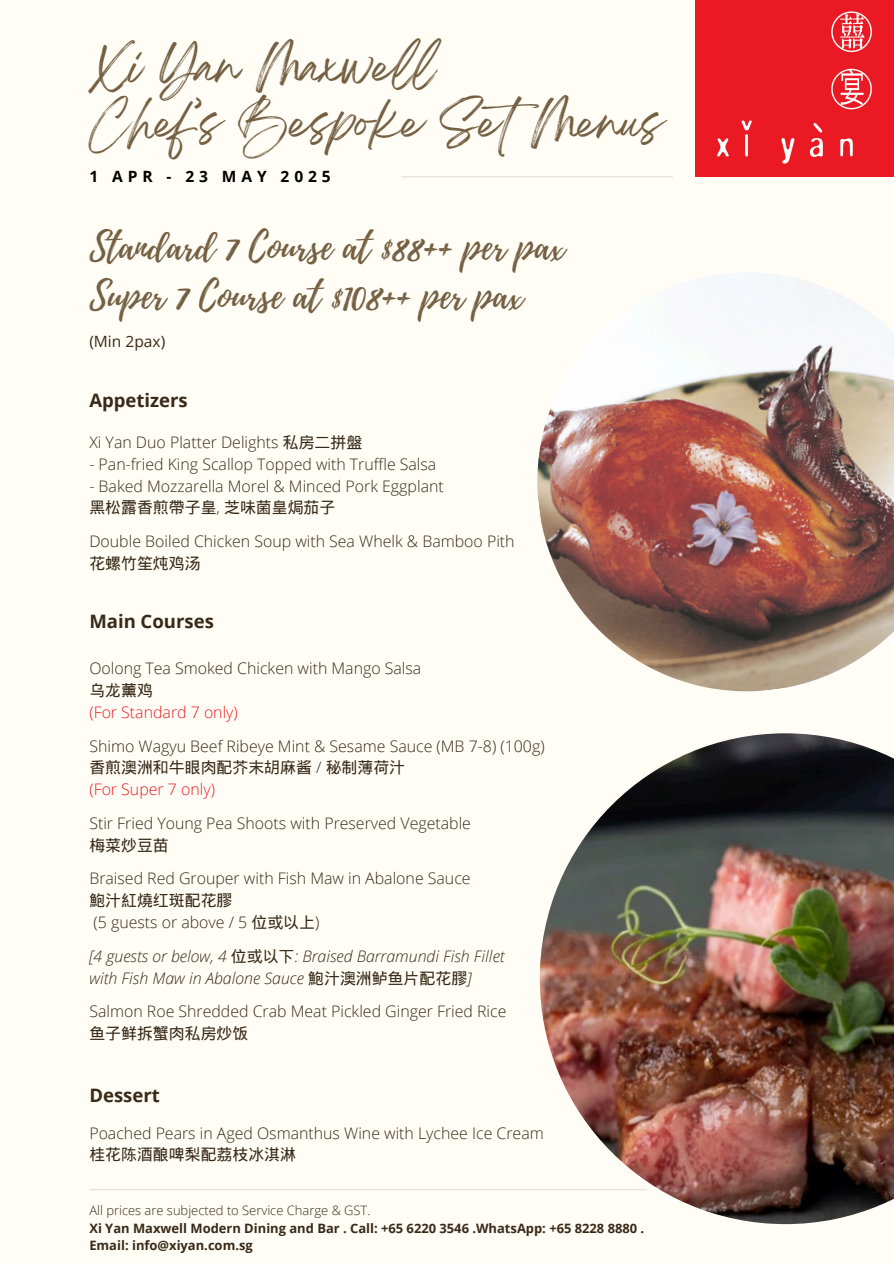
<style>
.page{position:relative;width:894px;height:1264px;background:#fff}
.page>*{position:absolute;margin:0;border:0;box-sizing:border-box;transform-origin:0 0}
.t1{font:40.8px/56.2px "Breathing";color:#756043}
.t2{font:37.05px "Playlist Script";color:#756043}
.t3{font:700 18.45px "Open Sans";color:#382918}
.t4{font:300 15.9px/21.8px "Open Sans";color:#382918}
.t5{font:italic 300 15.9px/21.8px "Open Sans";color:#382918}
.t6{font:700 15.6px "Open Sans";letter-spacing:.315em;color:#000}
.t7{font:15.6px "Open Sans";color:#382918}
.t8{font:700 12.9px/17.2px "Open Sans";color:#382918}
.t9{font:300 12.9px "Open Sans";color:#382918}
.s1{font-family:"Wen Quan Yi Micro Hei";font-weight:400}
.s2{color:#ea1c24}
.s3{font-family:"Wen Quan Yi Micro Hei";font-weight:400;font-style:normal}
</style>
<div class="page">
<div style="left:0;top:0;width:893px;height:1263px;background:#fffdf5"></div>
<hr style="left:401px;top:176px;width:271px;height:1px;background:#e2ddd0">
<img style="left:537px;top:273px;width:356px;height:419px">
<hr style="left:89px;top:1189px;width:557px;height:1px;background:#e2ddd0">
<img style="left:695px;top:0;width:198px;height:177px">
<img style="left:539px;top:733px;width:354px;height:491px">
<h4 class="t1" style="left:89px;top:50px;width:576px">Xi Yan Maxwell<br>Chef’s Bespoke SetMenus</h4>
<h4 class="t6" style="left:89px;top:165px;width:243px">1 APR - 23 MAY 2025</h4>
<h4 class="t2" style="left:89px;top:220px;width:477px">Standard 7 Course at $88++ per pax</h4>
<p class="t2" style="left:89px;top:269px;width:435px">Super 7 Course at $108++ per pax</p>
<h4 class="t7" style="left:89px;top:331px;width:77px">(Min 2pax)</h4>
<h4 class="t3" style="left:89px;top:387px;width:100px">Appetizers</h4>
<p class="t4" style="left:89px;top:431px;width:274px">Xi Yan Duo Platter Delights <span class="s1">私房二拼盤</span></p>
<p class="t4" style="left:89px;top:453px;width:348px">- Pan-fried King Scallop Topped with Truffle Salsa</p>
<p class="t4" style="left:89px;top:474px;width:356px">- Baked Mozzarella Morel &amp; Minced Pork Eggplant<span class="s1">黑松露香煎帶子皇</span>, <span class="s1">芝味菌皇焗茄子</span></p>
<h2 class="t4" style="left:89px;top:530px;width:426px">Double Boiled Chicken Soup with Sea Whelk &amp; Bamboo Pith<span class="s1">花螺竹笙炖鸡汤</span></h2>
<h4 class="t3" style="left:89px;top:608px;width:126px">Main Courses</h4>
<p class="t4" style="left:89px;top:657px;width:333px">Oolong Tea Smoked Chicken with Mango Salsa<span class="s1">乌龙薰鸡<br></span><span class="s2">(For Standard 7 only)</span></p>
<p class="t4" style="left:89px;top:734px;width:456px">Shimo Wagyu Beef Ribeye Mint &amp; Sesame Sauce (MB 7-8) (100g)<span class="s1">香煎澳洲和牛眼肉配芥末胡麻酱</span> / <span class="s1">秘制薄荷汁<br></span><span class="s2">(For Super 7 only)</span></p>
<h1 class="t4" style="left:89px;top:812px;width:383px">Stir Fried Young Pea Shoots with Preserved Vegetable<span class="s1">梅菜炒豆苗</span></h1>
<p class="t4" style="left:89px;top:867px;width:382px">Braised Red Grouper with Fish Maw in Abalone Sauce<span class="s1">鮑汁紅燒红斑配花膠<br></span>(5 guests or above / 5 <span class="s1">位或以上</span>)</p>
<h1 class="t5" style="left:89px;top:944px;width:416px">[4 guests or below, 4 <span class="s3">位或以下</span>: Braised Barramundi Fish Fillet with Fish Maw in Abalone Sauce <span class="s3">鮑汁澳洲鲈鱼片配花膠</span>]</h1>
<h4 class="t4" style="left:89px;top:1000px;width:418px">Salmon Roe Shredded Crab Meat Pickled Ginger Fried Rice<span class="s1">鱼子鲜拆蟹肉私房炒饭</span></h4>
<h2 class="t3" style="left:89px;top:1081px;width:72px">Dessert</h2>
<h4 class="t4" style="left:89px;top:1121px;width:456px;line-height:21.3px">Poached Pears in Aged Osmanthus Wine with Lychee Ice Cream<span class="s1">桂花陈酒酿啤梨配荔枝冰淇淋</span></h4>
<h4 class="t9" style="left:89px;top:1201px;width:282px">All prices are subjected to Service Charge &amp; GST.</h4>
<h2 class="t8" style="left:89px;top:1218px;width:556px">Xi Yan Maxwell Modern Dining and Bar . Call: +65 6220 3546 .WhatsApp: +65 8228 8880 .<br>Email: info@xiyan.com.sg</h2>
</div>
